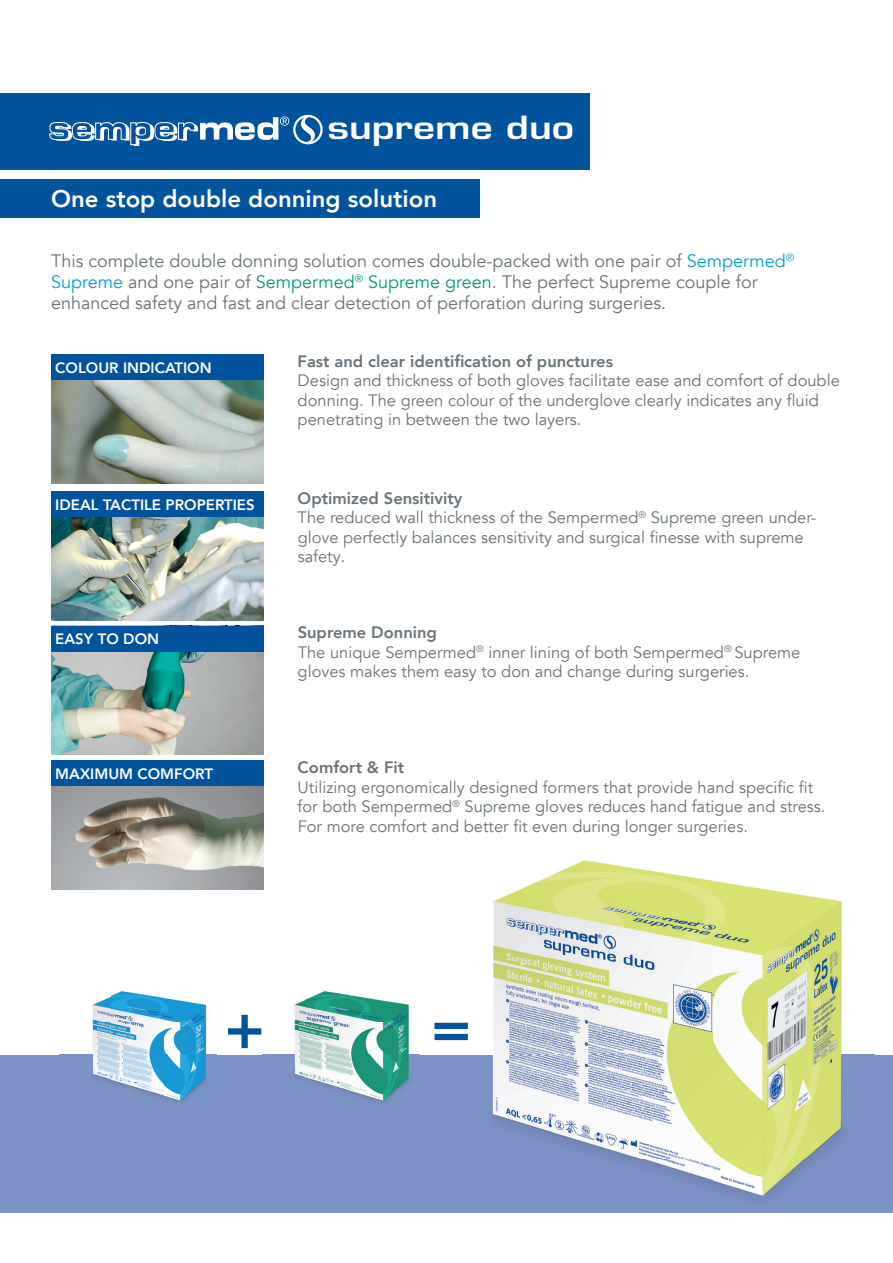
<style>
.page{position:relative;width:893px;height:1263px;background:#fff}
.page>*{position:absolute;margin:0;border:0;box-sizing:border-box;transform-origin:0 0}
.t1{font:800 61.5px "Avenir LT Com";color:#01539e}
.t2{font:600 31.2px "Eurostile";color:#fff;scale:1.24 1}
.t3{font:800 24px "Avenir LT Com";color:#fff}
.t4{font:18px/21px "Avenir LT Com";color:#697379}
.t5{font:16.5px/19.5px "Avenir LT Com";color:#697379}
.t6{font:800 16.5px "Avenir LT Com";color:#697379}
.t7{font:800 15px "Avenir LT Com";color:#fff}
.s1{color:#069ddc}
.s2{color:#009b7a}
.s3{font-weight:800}
</style>
<div class="page">
<div style="left:0;top:1055px;width:893px;height:157px;background:#7c93c6"></div>
<div style="left:0;top:94px;width:590px;height:76px;background:#01539e"></div>
<svg style="left:49px;top:115px;width:274px;height:30px"></svg>
<div style="left:0;top:179px;width:480px;height:38px;background:#01539e"></div>
<img style="left:393px;top:860px;width:481px;height:353px">
<img style="left:434px;top:1023px;width:34px;height:17px">
<img style="left:60px;top:991px;width:157px;height:111px">
<img style="left:262px;top:989px;width:157px;height:119px">
<img style="left:51px;top:380px;width:213px;height:103px">
<div style="left:51px;top:354px;width:213px;height:26px;background:#01539e"></div>
<img style="left:51px;top:517px;width:213px;height:103px">
<div style="left:51px;top:491px;width:213px;height:26px;background:#01539e"></div>
<img style="left:51px;top:651px;width:213px;height:104px">
<div style="left:51px;top:626px;width:213px;height:25px;background:#01539e"></div>
<img style="left:51px;top:786px;width:213px;height:104px">
<div style="left:51px;top:761px;width:213px;height:25px;background:#01539e"></div>
<h2 class="t2" style="left:328px;top:108px;width:200px">supreme duo</h2>
<h3 class="t3" style="left:51px;top:185px;width:388px">One stop double donning solution</h3>
<p class="t4" style="left:51px;top:251px;width:745px">This complete double donning solution comes double-packed with one pair of <span class="s1">Sempermed</span><sup>®<br></sup><span class="s1">Supreme</span> and one pair of <span class="s2">Sempermed</span><sup>®</sup> <span class="s2">Supreme green</span>. The perfect Supreme couple for enhanced safety and fast and clear detection of perforation during surgeries.</p>
<p class="t7" style="left:55px;top:359px;width:158px">COLOUR INDICATION</p>
<p class="t7" style="left:55px;top:495px;width:201px">IDEAL TACTILE PROPERTIES</p>
<p class="t7" style="left:55px;top:630px;width:105px">EASY TO DON</p>
<p class="t7" style="left:55px;top:765px;width:159px">MAXIMUM COMFORT</p>
<p class="t6" style="left:298px;top:351px;width:317px">Fast and clear identification of punctures</p>
<p class="t5" style="left:298px;top:371px;width:544px">Design and thickness of both gloves facilitate ease and comfort of double donning. The green colour of the underglove clearly indicates any fluid penetrating in between the two layers.</p>
<p class="t5" style="left:298px;top:488px;width:520px"><span class="s3">Optimized Sensitivity<br></span>The reduced wall thickness of the Sempermed<sup>®</sup> Supreme green under&shy;glove perfectly balances sensitivity and surgical finesse with supreme safety.</p>
<p class="t5" style="left:298px;top:623px;width:504px"><span class="s3">Supreme Donning<br></span>The unique Sempermed<sup>®</sup> inner lining of both Sempermed<sup>®</sup> Supreme gloves makes them easy to don and change during surgeries.</p>
<p class="t6" style="left:298px;top:758px;width:108px">Comfort &amp; Fit</p>
<p class="t5" style="left:298px;top:777px;width:529px">Utilizing ergonomically designed formers that provide hand specific fit for both Sempermed<sup>®</sup> Supreme gloves reduces hand fatigue and stress.<br>For more comfort and better fit even during longer surgeries.</p>
<h1 class="t1" style="left:224px;top:992px;width:42px">+</h1>
</div>
